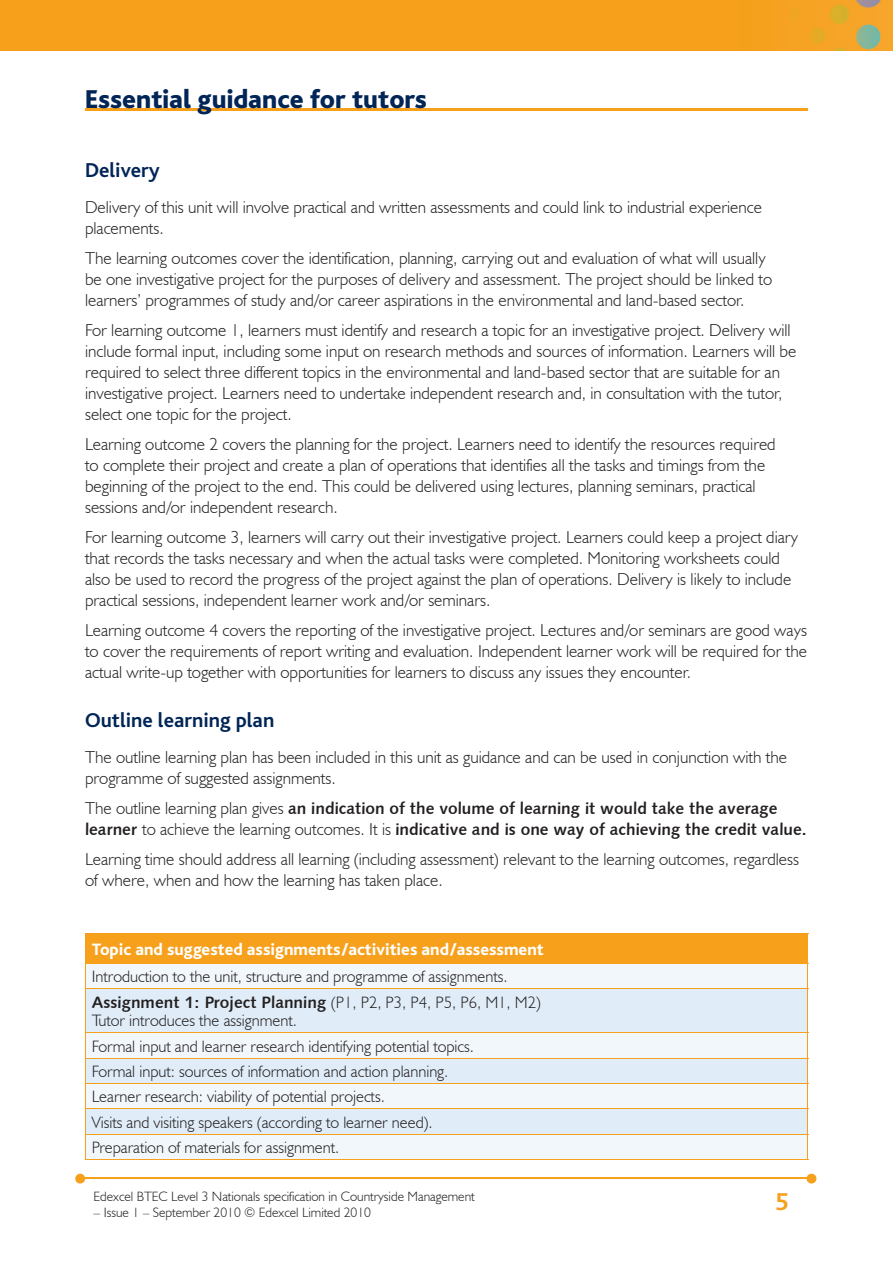
<style>
.page{position:relative;width:893px;height:1263px;background:#fff}
.page>*{position:absolute;margin:0;border:0;box-sizing:border-box;transform-origin:0 0}
.t1{font:800 27px "Bliss";color:#002556}
.t2{font:700 25.5px "Bliss";color:#f6a01b}
.t3{font:700 21px "Bliss";color:#002556}
.t4{font:300 17.25px/21px "Humanist 521 BT";color:#231f20}
.t5{font:800 17.25px "Bliss";color:#fff}
.t6{font:300 16.5px/25.3px "Humanist 521 BT";color:#231f20}
.t7{font:16.5px/21px "Humanist 531 BT Bold A";color:#231f20}
.t8{font:300 13.5px "Humanist 521 BT";color:#231f20}
.s1{font-family:"Humanist 521 BT";font-weight:300;font-size:17.25px}
.s2{font-family:"Humanist 521 BT";font-weight:300}
</style>
<div class="page">
<img style="left:0;top:0;width:893px;height:51px">
<hr style="left:82px;top:1178px;width:728px;height:1px;background:#f6a01b">
<svg style="left:807px;top:1174px;width:9px;height:9px"></svg>
<svg style="left:75px;top:1174px;width:10px;height:9px"></svg>
<hr style="left:85px;top:108px;width:723px;height:2px;background:#f6a01b">
<div style="left:85px;top:933px;width:723px;height:30px;background:#f6a01b"></div>
<div style="left:86px;top:964px;width:721px;height:195px;background:#f2f7fb"></div>
<svg style="left:86px;top:989px;width:721px;height:144px;fill:#e0edf8"></svg>
<svg style="left:85px;top:964px;width:1px;height:24px"></svg>
<svg style="left:807px;top:964px;width:1px;height:24px"></svg>
<hr style="left:85px;top:963px;width:723px;height:1px;background:#f6a01b">
<hr style="left:85px;top:989px;width:1px;height:43px;background:#f6a01b">
<hr style="left:807px;top:989px;width:1px;height:43px;background:#f6a01b">
<hr style="left:85px;top:988px;width:723px;height:1px;background:#f6a01b">
<hr style="left:85px;top:1032px;width:723px;height:1px;background:#f6a01b">
<hr style="left:85px;top:1058px;width:723px;height:1px;background:#f6a01b">
<hr style="left:85px;top:1083px;width:723px;height:1px;background:#f6a01b">
<hr style="left:85px;top:1108px;width:723px;height:1px;background:#f6a01b">
<svg style="left:85px;top:1033px;width:1px;height:126px"></svg>
<svg style="left:807px;top:1033px;width:1px;height:126px"></svg>
<hr style="left:85px;top:1133px;width:723px;height:1px;background:#f6a01b">
<hr style="left:85px;top:1159px;width:723px;height:1px;background:#f6a01b">
<h1 class="t1" style="left:85px;top:85px;width:344px">Essential guidance for tutors</h1>
<p class="t3" style="left:85px;top:160px;width:76px">Delivery</p>
<p class="t4" style="left:85px;top:197px;width:679px">Delivery of this unit will involve practical and written assessments and could link to industrial experience placements.</p>
<p class="t4" style="left:85px;top:248px;width:689px">The learning outcomes cover the identification, planning, carrying out and evaluation of what will usually be one investigative project for the purposes of delivery and assessment. The project should be linked to learners’ programmes of study and/or career aspirations in the environmental and land-based sector.</p>
<p class="t4" style="left:85px;top:320px;width:713px">For learning outcome 1, learners must identify and research a topic for an investigative project. Delivery will include formal input, including some input on research methods and sources of information. Learners will be required to select three different topics in the environmental and land-based sector that are suitable for an investigative project. Learners need to undertake independent research and, in consultation with the tutor, select one topic for the project.</p>
<p class="t4" style="left:85px;top:434px;width:692px">Learning outcome 2 covers the planning for the project. Learners need to identify the resources required to complete their project and create a plan of operations that identifies all the tasks and timings from the beginning of the project to the end. This could be delivered using lectures, planning seminars, practical sessions and/or independent research.</p>
<p class="t4" style="left:85px;top:527px;width:714px">For learning outcome 3, learners will carry out their investigative project. Learners could keep a project diary that records the tasks necessary and when the actual tasks were completed. Monitoring worksheets could also be used to record the progress of the project against the plan of operations. Delivery is likely to include practical sessions, independent learner work and/or seminars.</p>
<p class="t4" style="left:85px;top:620px;width:723px;text-align:justify">Learning outcome 4 covers the reporting of the investigative project. Lectures and/or seminars are good ways to cover the requirements of report writing and evaluation. Independent learner work will be required for the actual write-up together with opportunities for learners to discuss any issues they encounter.</p>
<p class="t3" style="left:85px;top:709px;width:191px">Outline learning plan</p>
<p class="t4" style="left:85px;top:746px;width:704px">The outline learning plan has been included in this unit as guidance and can be used in conjunction with the programme of suggested assignments.</p>
<p class="t7" style="left:85px;top:797px;width:723px"><span class="s1">The outline learning plan gives</span> an indication of the volume of learning it would take the average learner <span class="s1">to achieve the learning outcomes. It is</span> indicative and is one way of achieving the credit value.</p>
<p class="t4" style="left:85px;top:848px;width:716px">Learning time should address all learning (including assessment) relevant to the learning outcomes, regardless of where, when and how the learning has taken place.</p>
<p class="t5" style="left:92px;top:940px;width:453px">Topic and suggested assignments/activities and/assessment</p>
<p class="t6" style="left:92px;top:964px;width:417px">Introduction to the unit, structure and programme of assignments.</p>
<p class="t7" style="left:92px;top:991px;width:451px">Assignment 1: Project Planning <span class="s2">(P1, P2, P3, P4, P5, P6, M1, M2)</span></p>
<p class="t6" style="left:92px;top:1008px;width:384px">Tutor introduces the assignment.<br>Formal input and learner research identifying potential topics.<br>Formal input: sources of information and action planning.<br>Learner research: viability of potential projects.<br>Visits and visiting speakers (according to learner need).<br>Preparation of materials for assignment.</p>
<p class="t8" style="left:94px;top:1188px;width:383px">Edexcel BTEC Level 3 Nationals specification in Countryside Management</p>
<p class="t8" style="left:94px;top:1204px;width:279px">– Issue 1 – September 2010 © Edexcel Limited 2010</p>
<h2 class="t2" style="left:775px;top:1189px;width:15px">5</h2>
</div>
